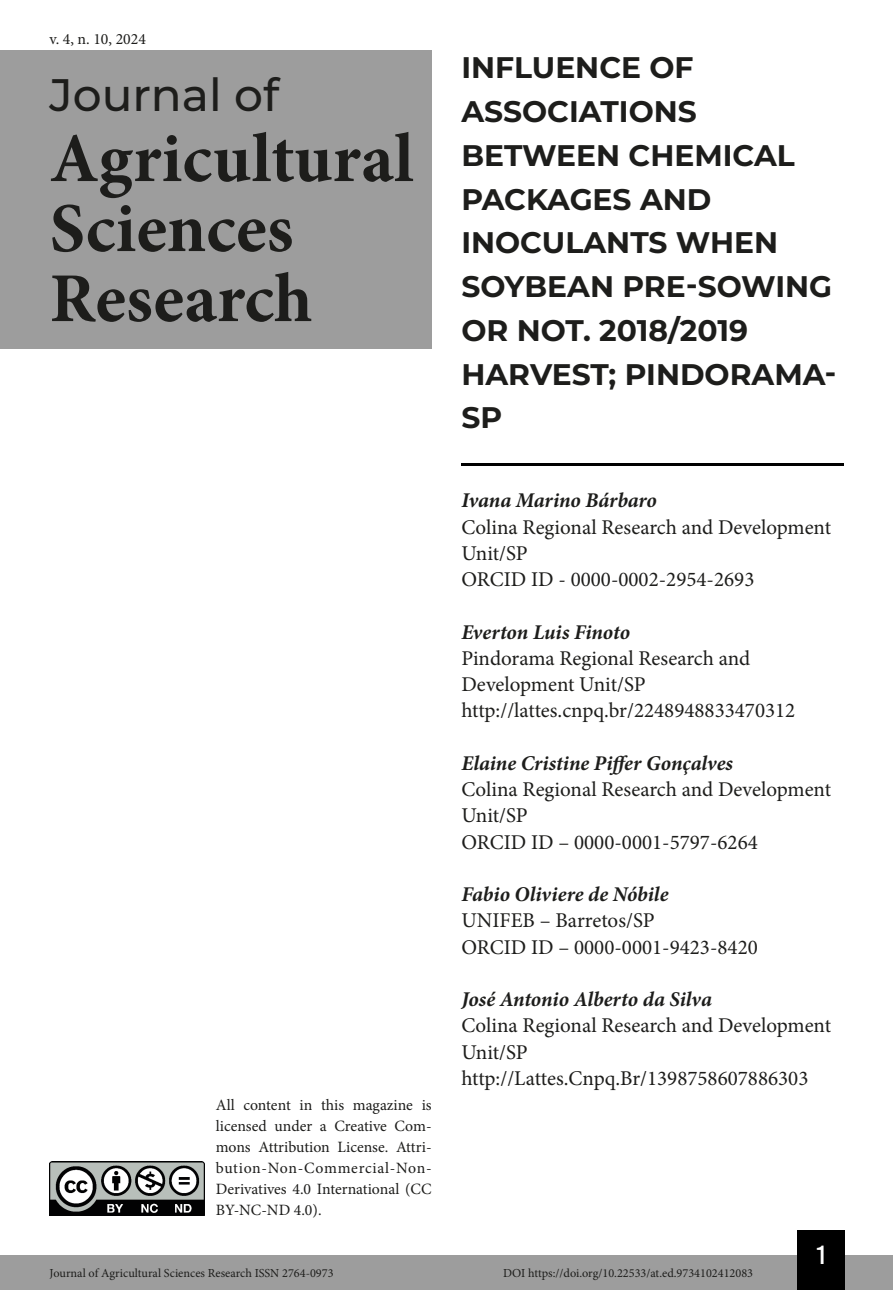
<style>
.page{position:relative;width:893px;height:1290px;background:#fff}
.page>*{position:absolute;margin:0;border:0;box-sizing:border-box;transform-origin:0 0}
.t1{font:700 70px/70px "Minion Pro";color:#1d1d1b}
.t2{font:500 45.5px "Montserrat";color:#1d1d1b}
.Título_Artigo{font:700 29.75px/43.8px "Montserrat";color:#1d1d1b}
.t3{font:26.25px "Bebas Kai";color:#fff}
.Infos_autor{font:21px/26.2px "Minion Pro";color:#1d1d1b}
.Autor{font:italic 700 21px "Minion Pro";letter-spacing:-.005em;color:#1d1d1b}
.t4{font:15.75px/21px "Minion Pro";color:#1d1d1b;text-align:justify}
.t5{font:12.25px "Minion Pro";color:#1d1d1b}
</style>
<div class="page">
<div style="left:0;top:1255px;width:893px;height:35px;background:#9d9d9d"></div>
<div style="left:797px;top:1230px;width:48px;height:60px;background:#000"></div>
<img style="left:50px;top:1161px;width:154px;height:54px">
<div style="left:0;top:50px;width:432px;height:298px;background:#9d9d9d"></div>
<hr style="left:461px;top:463px;width:382px;height:3px;background:#000">
<p class="t4" style="left:50px;top:28px;width:98px">v. 4, n. 10, 2024</p>
<h2 class="t2" style="left:50px;top:63px;width:231px">Journal of</h2>
<h1 class="t1" style="left:50px;top:123px;width:366px">Agricultural<br>Sciences<br>Research</h1>
<p class="t4" style="left:216px;top:1095px;width:217px">All content in this magazine is licensed under a Creative Com&shy;mons Attribution License. Attri&shy;bution-Non-Commercial-Non-Derivatives 4.0 International (CC BY-NC-ND 4.0).</p>
<p class="Título_Artigo" style="left:461px;top:44px;width:377px">INFLUENCE OF<br>ASSOCIATIONS<br>BETWEEN CHEMICAL<br>PACKAGES AND<br>INOCULANTS WHEN<br>SOYBEAN PRE-SOWING<br>OR NOT. 2018/2019<br>HARVEST; PINDORAMA-<br>SP</p>
<p class="Autor" style="left:461px;top:485px;width:197px">Ivana Marino Bárbaro</p>
<p class="Infos_autor" style="left:461px;top:514px;width:371px">Colina Regional Research and Development<br>Unit/SP</p>
<p class="Infos_autor" style="left:461px;top:566px;width:295px">ORCID ID - 0000-0002-2954-2693</p>
<p class="Autor" style="left:461px;top:617px;width:170px">Everton Luis Finoto</p>
<p class="Infos_autor" style="left:461px;top:645px;width:290px">Pindorama Regional Research and<br>Development Unit/SP</p>
<p class="Infos_autor" style="left:461px;top:697px;width:335px">http://lattes.cnpq.br/2248948833470312</p>
<p class="Autor" style="left:461px;top:748px;width:273px">Elaine Cristine Piffer Gonçalves</p>
<p class="Infos_autor" style="left:461px;top:776px;width:371px">Colina Regional Research and Development<br>Unit/SP</p>
<p class="Infos_autor" style="left:461px;top:829px;width:298px">ORCID ID – 0000-0001-5797-6264</p>
<p class="Autor" style="left:461px;top:879px;width:209px">Fabio Oliviere de Nóbile</p>
<p class="Infos_autor" style="left:461px;top:907px;width:195px">UNIFEB – Barretos/SP</p>
<p class="Infos_autor" style="left:461px;top:934px;width:298px">ORCID ID – 0000-0001-9423-8420</p>
<p class="Autor" style="left:461px;top:984px;width:252px">José Antonio Alberto da Silva</p>
<p class="Infos_autor" style="left:461px;top:1012px;width:371px">Colina Regional Research and Development<br>Unit/SP</p>
<p class="Infos_autor" style="left:461px;top:1065px;width:349px">http://Lattes.Cnpq.Br/1398758607886303</p>
<p class="t3" style="left:817px;top:1241px;width:10px">1</p>
<p class="t5" style="left:50px;top:1265px;width:285px">Journal of Agricultural Sciences Research ISSN 2764-0973</p>
<p class="t5" style="left:503px;top:1265px;width:252px">DOI https://doi.org/10.22533/at.ed.9734102412083</p>
</div>
